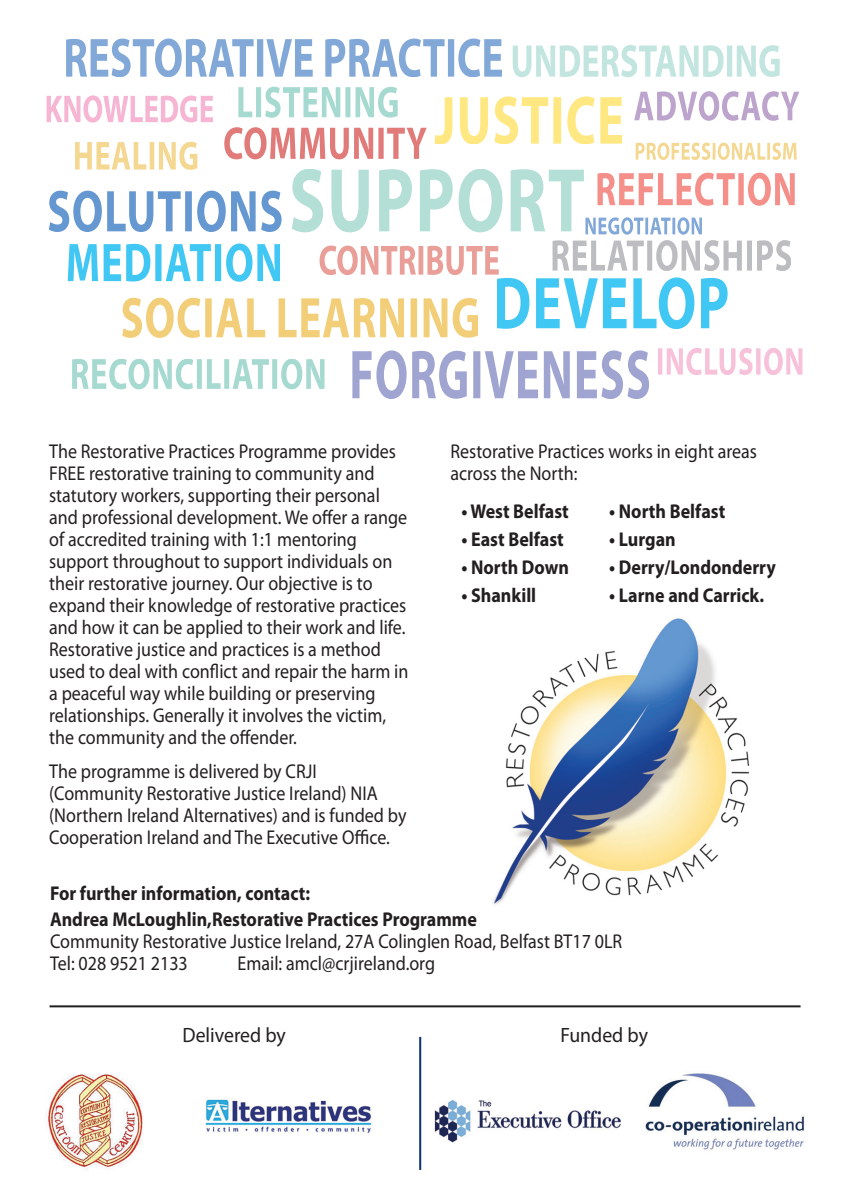
<style>
.page{position:relative;width:852px;height:1203px;background:#fff}
.page>*{position:absolute;margin:0;border:0;box-sizing:border-box;transform-origin:0 0}
.t1{font:20.8px "Myriad Pro";color:#231f20;scale:.95 1}
.t2{font:20px/22px "Myriad Pro";color:#231f20;scale:.9 1}
.t3{font:700 20px/26px "Myriad Pro";color:#231f20;scale:.9 1}
</style>
<div class="page">
<img style="left:493px;top:618px;width:257px;height:287px">
<svg style="left:66px;top:39px;width:414px;height:38px"></svg>
<svg style="left:512px;top:45px;width:267px;height:32px"></svg>
<svg style="left:352px;top:350px;width:296px;height:49px"></svg>
<svg style="left:72px;top:359px;width:252px;height:30px"></svg>
<svg style="left:658px;top:348px;width:144px;height:27px"></svg>
<svg style="left:47px;top:87px;width:751px;height:251px"></svg>
<hr style="left:49px;top:1005px;width:751px;height:2px;background:#231f20">
<img style="left:45px;top:1074px;width:98px;height:96px">
<img style="left:434px;top:1100px;width:187px;height:42px">
<img style="left:645px;top:1073px;width:160px;height:77px">
<img style="left:205px;top:1099px;width:167px;height:34px">
<hr style="left:419px;top:1037px;width:2px;height:133px;background:#0b3270">
<p class="t2" style="left:49px;top:441px;width:400px">The Restorative Practices Programme provides FREE restorative training to community and statutory workers, supporting their personal and professional development. We offer a range of accredited training with 1:1 mentoring support throughout to support individuals on their restorative journey. Our objective is to expand their knowledge of restorative practices and how it can be applied to their work and life.<br>Restorative justice and practices is a method used to deal with conflict and repair the harm in a peaceful way while building or preserving relationships. Generally it involves the victim, the community and the offender.</p>
<p class="t2" style="left:49px;top:761px;width:398px">The programme is delivered by CRJI (Community Restorative Justice Ireland) NIA (Northern Ireland Alternatives) and is funded by Cooperation Ireland and The Executive Office.</p>
<p class="t2" style="left:450px;top:441px;width:342px">Restorative Practices works in eight areas across the North:</p>
<p class="t3" style="left:461px;top:499px;width:121px">• West Belfast</p>
<p class="t3" style="left:609px;top:499px;width:130px">• North Belfast</p>
<p class="t3" style="left:461px;top:527px;width:115px">• East Belfast</p>
<p class="t3" style="left:609px;top:527px;width:75px">• Lurgan</p>
<p class="t3" style="left:461px;top:555px;width:121px">• North Down</p>
<p class="t3" style="left:609px;top:555px;width:186px">• Derry/Londonderry</p>
<p class="t3" style="left:461px;top:583px;width:85px">• Shankill</p>
<p class="t3" style="left:609px;top:583px;width:173px">• Larne and Carrick.</p>
<p class="t3" style="left:50px;top:881px;width:475px">For further information, contact:<br>Andrea McLoughlin,Restorative Practices Programme</p>
<p class="t2" style="left:50px;top:931px;width:637px">Community Restorative Justice Ireland, 27A Colinglen Road, Belfast BT17 0LR<br>Tel: 028 9521 2133</p>
<p class="t2" style="left:237px;top:953px;width:221px">Email: amcl@crjireland.org</p>
<p class="t1" style="left:182px;top:1027px;width:110px">Delivered by</p>
<p class="t1" style="left:560px;top:1027px;width:94px">Funded by</p>
</div>
